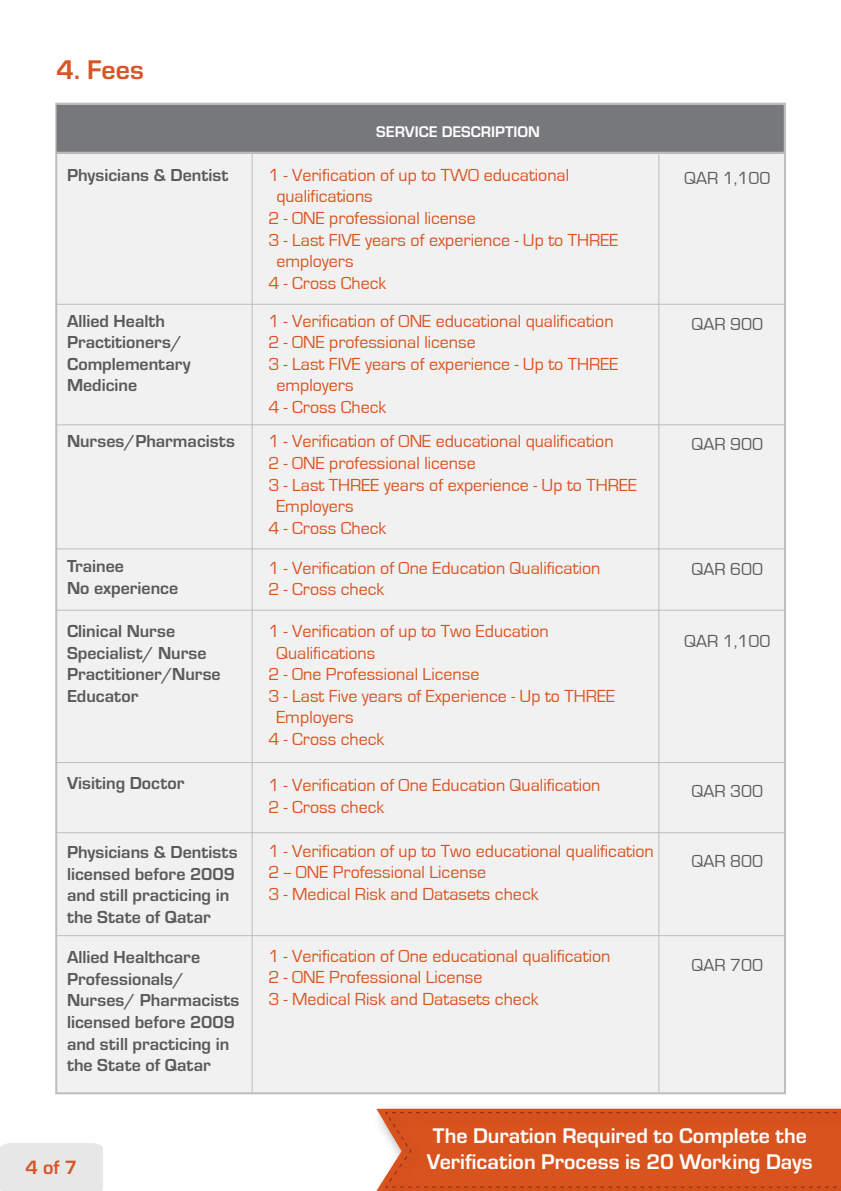
<style>
.page{position:relative;width:841px;height:1191px;background:#fff}
.page>*{position:absolute;margin:0;border:0;box-sizing:border-box;transform-origin:0 0}
.t1{font:700 28px "Eurostile";color:#d85527}
.t2{font:700 22px/26.4px "Eurostile";color:#fff}
.t3{font:700 20px "Eurostile";color:#d85527}
.t4{font:18px/21.6px "Eurostile";color:#d9531e}
.t5{font:700 18px/21.6px "Eurostile";color:#595a5c}
.t6{font:18px "Eurostile";color:#595a5c}
.t7{font:700 16px "Eurostile";color:#fff}
</style>
<div class="page">
<div style="left:55px;top:103px;width:731px;height:991px;background:#f1f1f2;border:2px solid #bcbec0"></div>
<div style="left:57px;top:105px;width:727px;height:47px;background:#77787b"></div>
<hr style="left:56px;top:304px;width:728px;height:1px;background:#bbbdbf">
<hr style="left:56px;top:832px;width:728px;height:1px;background:#bbbdbf">
<hr style="left:56px;top:935px;width:728px;height:1px;background:#bbbdbf">
<hr style="left:658px;top:153px;width:1px;height:940px;background:#bbbdbf">
<hr style="left:252px;top:153px;width:1px;height:940px;background:#bbbdbf">
<hr style="left:56px;top:424px;width:728px;height:1px;background:#bbbdbf">
<hr style="left:56px;top:548px;width:728px;height:1px;background:#bbbdbf">
<hr style="left:56px;top:609px;width:728px;height:1px;background:#bbbdbf">
<hr style="left:56px;top:762px;width:728px;height:1px;background:#bbbdbf">
<hr style="left:56px;top:152px;width:728px;height:2px;background:#bbbdbf">
<div style="left:0;top:1143px;width:103px;height:48px;background:#e7e7e7"></div>
<svg style="left:376px;top:1108px;width:465px;height:83px;background:#d85826"></svg>
<h1 class="t1" style="left:57px;top:49px;width:89px">4. Fees</h1>
<p class="t5" style="left:67px;top:163px;width:163px">Physicians &amp; Dentist</p>
<p class="t5" style="left:67px;top:308px;width:125px">Allied Health<br>Practitioners/<br>Complementary<br>Medicine</p>
<p class="t5" style="left:67px;top:429px;width:169px">Nurses/Pharmacists</p>
<p class="t5" style="left:67px;top:554px;width:113px">Trainee<br>No experience</p>
<p class="t5" style="left:67px;top:619px;width:155px">Clinical Nurse<br>Specialist/ Nurse<br>Practitioner/Nurse<br>Educator</p>
<p class="t5" style="left:67px;top:771px;width:119px">Visiting Doctor</p>
<p class="t5" style="left:67px;top:840px;width:172px">Physicians &amp; Dentists licensed before 2009 and still practicing in the State of Qatar</p>
<p class="t5" style="left:67px;top:945px;width:174px">Allied Healthcare<br>Professionals/<br>Nurses/ Pharmacists licensed before 2009 and still practicing in the State of Qatar</p>
<p class="t3" style="left:26px;top:1153px;width:53px">4 of 7</p>
<p class="t7" style="left:376px;top:120px;width:165px">SERVICE DESCRIPTION</p>
<p class="t4" style="left:268px;top:164px;width:302px">1 - Verification of up to TWO educational</p>
<p class="t4" style="left:276px;top:186px;width:98px">qualifications</p>
<p class="t4" style="left:268px;top:208px;width:209px">2 - ONE professional license</p>
<p class="t4" style="left:268px;top:229px;width:351px">3 - Last FIVE years of experience - Up to THREE</p>
<p class="t4" style="left:276px;top:251px;width:79px">employers</p>
<p class="t4" style="left:268px;top:272px;width:119px">4 - Cross Check</p>
<p class="t4" style="left:268px;top:310px;width:347px">1 - Verification of ONE educational qualification</p>
<p class="t4" style="left:268px;top:332px;width:209px">2 - ONE professional license</p>
<p class="t4" style="left:268px;top:353px;width:351px">3 - Last FIVE years of experience - Up to THREE</p>
<p class="t4" style="left:276px;top:375px;width:79px">employers</p>
<p class="t4" style="left:268px;top:396px;width:119px">4 - Cross Check</p>
<p class="t4" style="left:268px;top:431px;width:347px">1 - Verification of ONE educational qualification</p>
<p class="t4" style="left:268px;top:452px;width:209px">2 - ONE professional license</p>
<p class="t4" style="left:268px;top:474px;width:370px">3 - Last THREE years of experience - Up to THREE</p>
<p class="t4" style="left:276px;top:496px;width:79px">Employers</p>
<p class="t4" style="left:268px;top:517px;width:119px">4 - Cross Check</p>
<p class="t4" style="left:268px;top:557px;width:334px">1 - Verification of One Education Qualification<br>2 - Cross check</p>
<p class="t4" style="left:268px;top:620px;width:282px">1 - Verification of up to Two Education</p>
<p class="t4" style="left:276px;top:642px;width:101px">Qualifications</p>
<p class="t4" style="left:268px;top:664px;width:212px">2 - One Professional License</p>
<p class="t4" style="left:268px;top:685px;width:348px">3 - Last Five years of Experience - Up to THREE</p>
<p class="t4" style="left:276px;top:707px;width:79px">Employers</p>
<p class="t4" style="left:268px;top:728px;width:117px">4 - Cross check</p>
<p class="t4" style="left:268px;top:775px;width:334px">1 - Verification of One Education Qualification<br>2 - Cross check</p>
<p class="t4" style="left:268px;top:840px;width:387px">1 - Verification of up to Two educational qualification<br>2 -- ONE Professional License<br>3 - Medical Risk and Datasets check</p>
<p class="t4" style="left:268px;top:945px;width:344px">1 - Verification of One educational qualification<br>2 - ONE Professional License<br>3 - Medical Risk and Datasets check</p>
<p class="t6" style="left:684px;top:168px;width:88px">QAR 1,100</p>
<p class="t6" style="left:692px;top:314px;width:73px">QAR 900</p>
<p class="t6" style="left:692px;top:435px;width:73px">QAR 900</p>
<p class="t6" style="left:692px;top:560px;width:73px">QAR 600</p>
<p class="t6" style="left:684px;top:631px;width:88px">QAR 1,100</p>
<p class="t6" style="left:692px;top:782px;width:73px">QAR 300</p>
<p class="t6" style="left:692px;top:851px;width:73px">QAR 800</p>
<p class="t6" style="left:692px;top:955px;width:73px">QAR 700</p>
<p class="t2" style="left:427px;top:1120px;width:387px">The Duration Required to Complete the<br>Verification Process is 20 Working Days</p>
</div>
